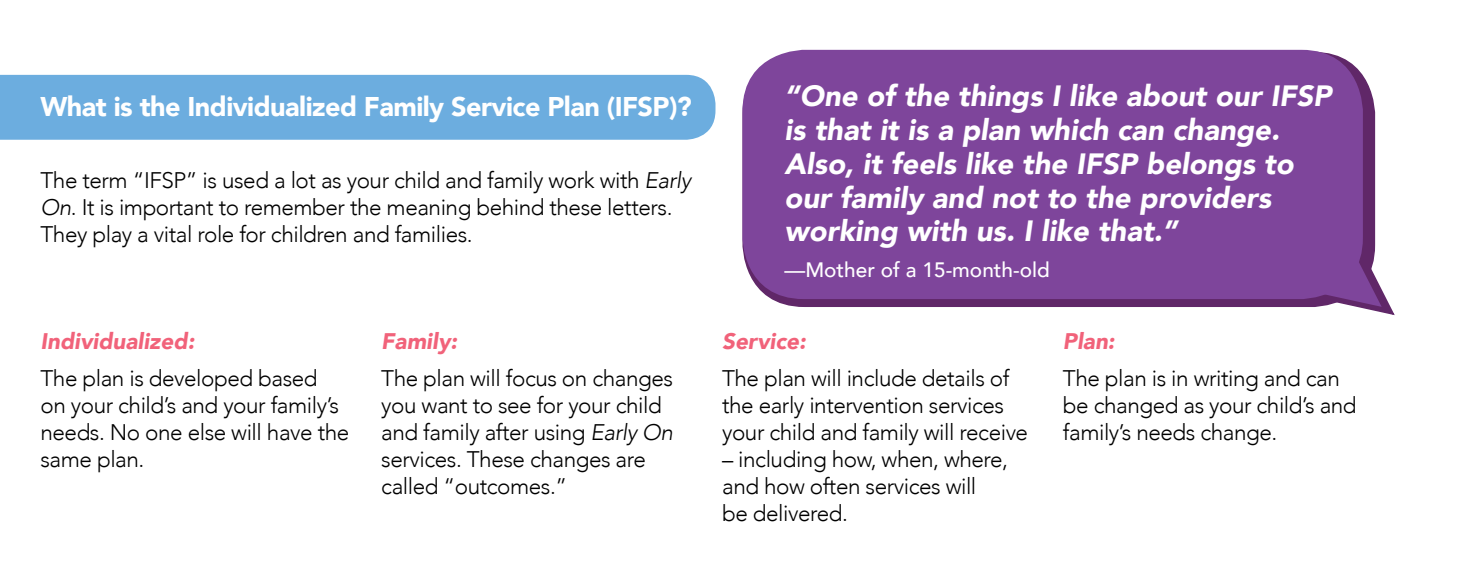
<style>
.page{position:relative;width:1458px;height:588px;background:#fff}
.page>*{position:absolute;margin:0;border:0;box-sizing:border-box;transform-origin:0 0}
.t1{font:italic 900 29.25px/33.8px "Avenir";color:#fff}
.t2{font:900 27px "Avenir";letter-spacing:-.02em;color:#fff}
.t3{font:300 22.5px/27px "Avenir";letter-spacing:-.02em;color:#000}
.t4{font:italic 900 22.5px "Avenir";color:#f1627a}
.t5{font:500 20.7px "Avenir";color:#fff}
.s1{font-style:italic}
</style>
<div class="page">
<div style="left:0;top:75px;width:716px;height:65px;background:#6caddf"></div>
<div style="left:743px;top:53px;width:631px;height:253px;background:#602768;border-radius:61px"></div>
<div style="left:743px;top:50px;width:620px;height:249px;background:#7e459b;border-radius:61px"></div>
<svg style="left:1318px;top:251px;width:77px;height:65px"></svg>
<p class="t2" style="left:40px;top:83px;width:653px">What is the Individualized Family Service Plan (IFSP)?</p>
<p class="t3" style="left:40px;top:167px;width:652px">The term “IFSP” is used a lot as your child and family work with <span class="s1">Early<br>On</span>. It is important to remember the meaning behind these letters.<br>They play a vital role for children and families.</p>
<p class="t4" style="left:40px;top:322px;width:155px">Individualized:</p>
<p class="t3" style="left:40px;top:365px;width:310px">The plan is developed based<br>on your child’s and your family’s needs. No one else will have the same plan.</p>
<p class="t4" style="left:381px;top:322px;width:77px">Family:</p>
<p class="t3" style="left:381px;top:365px;width:293px">The plan will focus on changes you want to see for your child and family after using <span class="s1">Early On </span>services. These changes are called “outcomes.”</p>
<h1 class="t1" style="left:785px;top:79px;width:548px">“One of the things I like about our IFSP is that it is a plan which can change.<br>Also, it feels like the IFSP belongs to our family and not to the providers working with us. I like that.”</h1>
<p class="t5" style="left:785px;top:251px;width:267px">—Mother of a 15-month-old</p>
<p class="t4" style="left:722px;top:322px;width:85px">Service:</p>
<p class="t3" style="left:722px;top:365px;width:308px">The plan will include details of the early intervention services your child and family will receive</p>
<p class="t3" style="left:722px;top:446px;width:287px">– including how, when, where, and how often services will<br>be delivered.</p>
<p class="t4" style="left:1063px;top:322px;width:53px">Plan:</p>
<p class="t3" style="left:1063px;top:365px;width:295px">The plan is in writing and can be changed as your child’s and family’s needs change.</p>
</div>
